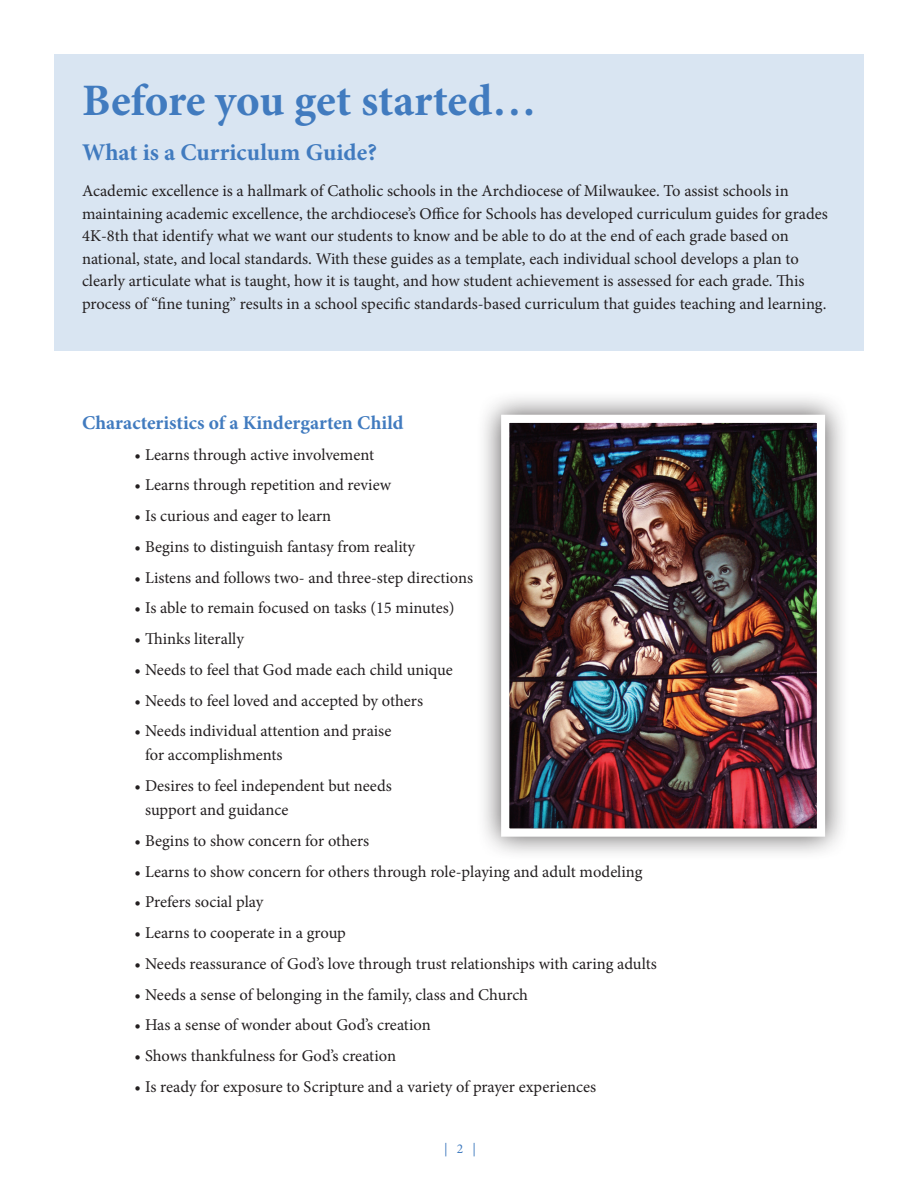
<style>
.page{position:relative;width:918px;height:1188px;background:#fff}
.page>*{position:absolute;margin:0;border:0;box-sizing:border-box;transform-origin:0 0}
.t1{font:700 45px "Minion Pro";letter-spacing:-.005em;color:#417bbf}
.t2{font:700 24px "Minion Pro";color:#417bbf}
.t3{font:700 19.5px "Minion Pro";color:#417bbf}
.t4{font:16.5px/22.5px "Minion Pro";color:#231f20}
.t5{font:13.5px "Minion Pro";color:#417bbf}
</style>
<div class="page">
<div style="left:54px;top:54px;width:810px;height:297px;background:#d9e5f2"></div>
<div style="left:477px;top:390px;width:373px;height:472px;background:#231f20;opacity:.75"></div>
<img style="left:510px;top:424px;width:306px;height:404px">
<div style="left:501px;top:415px;width:324px;height:422px;border:8px solid #fff"></div>
<p class="t1" style="left:82px;top:69px;width:456px">Before you get started…</p>
<p class="t2" style="left:82px;top:136px;width:296px">What is a Curriculum Guide?</p>
<p class="t4" style="left:82px;top:180px;width:747px">Academic excellence is a hallmark of Catholic schools in the Archdiocese of Milwaukee. To assist schools in maintaining academic excellence, the archdiocese’s Office for Schools has developed curriculum guides for grades 4K-8th that identify what we want our students to know and be able to do at the end of each grade based on national, state, and local standards. With these guides as a template, each individual school develops a plan to clearly articulate what is taught, how it is taught, and how student achievement is assessed for each grade. This process of “fine tuning” results in a school specific standards-based curriculum that guides teaching and learning.</p>
<p class="t3" style="left:82px;top:409px;width:323px">Characteristics of a Kindergarten Child</p>
<p class="t4" style="left:135px;top:443px;width:241px">• Learns through active involvement</p>
<p class="t4" style="left:135px;top:474px;width:258px">• Learns through repetition and review</p>
<p class="t4" style="left:135px;top:505px;width:198px">• Is curious and eager to learn</p>
<p class="t4" style="left:135px;top:535px;width:282px">• Begins to distinguish fantasy from reality</p>
<p class="t4" style="left:135px;top:566px;width:340px">• Listens and follows two- and three-step directions</p>
<p class="t4" style="left:135px;top:597px;width:321px">• Is able to remain focused on tasks (15 minutes)</p>
<p class="t4" style="left:135px;top:628px;width:111px">• Thinks literally</p>
<p class="t4" style="left:135px;top:658px;width:320px">• Needs to feel that God made each child unique</p>
<p class="t4" style="left:135px;top:689px;width:290px">• Needs to feel loved and accepted by others</p>
<p class="t4" style="left:145px;top:719px;width:248px;line-height:24px;text-indent:-10px">• Needs individual attention and praise for accomplishments</p>
<p class="t4" style="left:145px;top:774px;width:248px;line-height:24px;text-indent:-10px">• Desires to feel independent but needs support and guidance</p>
<p class="t4" style="left:135px;top:829px;width:236px">• Begins to show concern for others</p>
<p class="t4" style="left:135px;top:860px;width:509px">• Learns to show concern for others through role-playing and adult modeling</p>
<p class="t4" style="left:135px;top:891px;width:130px">• Prefers social play</p>
<p class="t4" style="left:135px;top:922px;width:213px">• Learns to cooperate in a group</p>
<p class="t4" style="left:135px;top:952px;width:524px">• Needs reassurance of God’s love through trust relationships with caring adults</p>
<p class="t4" style="left:135px;top:983px;width:395px">• Needs a sense of belonging in the family, class and Church</p>
<p class="t4" style="left:135px;top:1014px;width:298px">• Has a sense of wonder about God’s creation</p>
<p class="t4" style="left:135px;top:1045px;width:263px">• Shows thankfulness for God’s creation</p>
<p class="t4" style="left:135px;top:1075px;width:463px">• Is ready for exposure to Scripture and a variety of prayer experiences</p>
<p class="t5" style="left:444px;top:1140px;width:33px">| 2 |</p>
</div>
